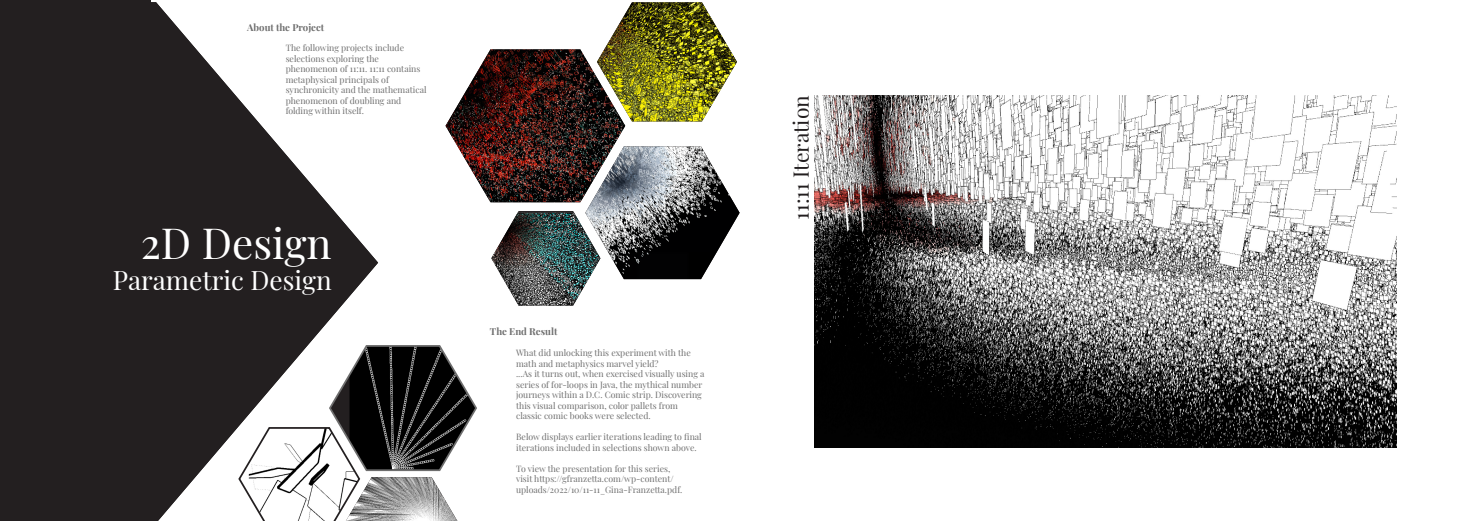
<style>
.page{position:relative;width:1474px;height:521px;background:#fff}
.page>*{position:absolute;margin:0;border:0;box-sizing:border-box;transform-origin:0 0}
.t1{font:42px "Playfair Display";color:#fff}
.t2{font:26.25px "Playfair Display";color:#fff}
.t3{font:21px "Playfair Display";color:#231f20}
.t4{font:700 9.62px "Playfair Display";color:#6e6e6e}
.t5{font:8.75px/10.5px "Playfair Display";color:#6e6e6e}
</style>
<div class="page">
<img style="left:814px;top:96px;width:582px;height:351px">
<svg style="left:378px;top:345px;width:99px;height:176px"></svg>
<img style="left:445px;top:2px;width:294px;height:278px">
<img style="left:491px;top:213px;width:109px;height:92px">
<svg style="left:0;top:2px;width:378px;height:519px;fill:#231f20"></svg>
<div style="left:0;top:0;width:151px;height:31px;background:#231f20"></div>
<div style="left:0;top:494px;width:151px;height:27px;background:#231f20"></div>
<p class="t4" style="left:247px;top:19px;width:78px">About the Project</p>
<p class="t5" style="left:286px;top:42px;width:142px">The following projects include selections exploring the phenomenon of 11:11. 11:11 contains metaphysical principals of synchronicity and the mathematical phenomenon of doubling and folding within itself.</p>
<p class="t1" style="left:141px;top:210px;width:192px">2D Design</p>
<p class="t2" style="left:113px;top:260px;width:220px">Parametric Design</p>
<p class="t4" style="left:490px;top:324px;width:69px">The End Result</p>
<p class="t5" style="left:516px;top:347px;width:176px">What did unlocking this experiment with the math and metaphysics marvel yield?</p>
<p class="t5" style="left:516px;top:368px;width:190px">...As it turns out, when exercised visually using a series of for-loops in Java, the mythical number journeys within a D.C. Comic strip. Discovering this visual comparison, color pallets from classic comic books were selected.</p>
<p class="t5" style="left:516px;top:431px;width:187px">Below displays earlier iterations leading to final iterations included in selections shown above.</p>
<p class="t5" style="left:516px;top:462px;width:168px">To view the presentation for this series, visit https://gfranzetta.com/wp-content/ uploads/2022/10/11-11_Gina-Franzetta.pdf.</p>
<h3 class="t3" style="left:784px;top:220px;width:126px;rotate:-90deg">11:11 Iteration</h3>
</div>
